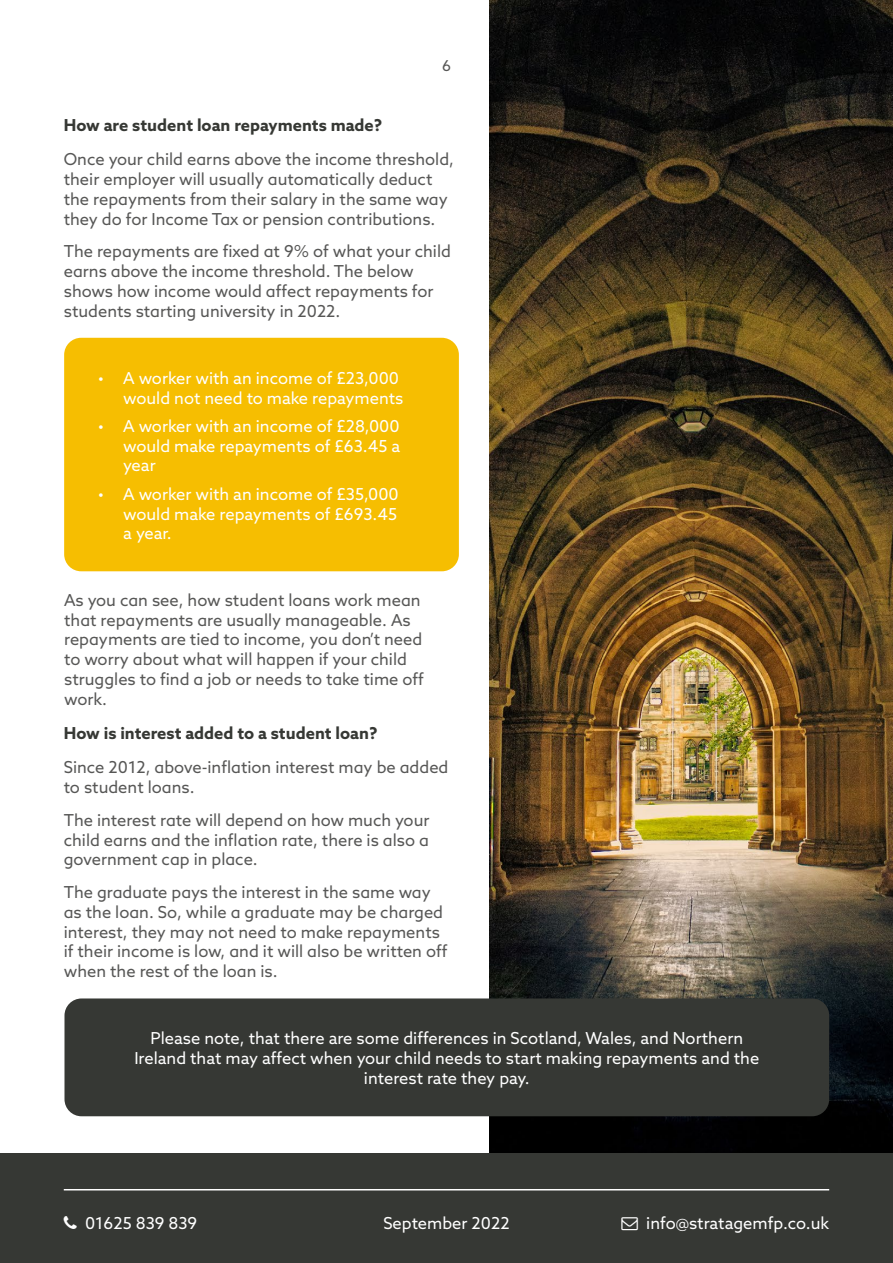
<style>
.page{position:relative;width:893px;height:1263px;background:#fff}
.page>*{position:absolute;margin:0;border:0;box-sizing:border-box;transform-origin:0 0}
.t1{font:16.5px/19.8px "Azo Sans";color:#575756}
.t2{font:16.5px/19.8px "Azo Sans";color:#fff;text-align:justify}
.t3{font:700 16.5px "Azo Sans";color:#363834}
.t4{font:15px "Azo Sans";color:#575756}
</style>
<div class="page">
<img style="left:489px;top:0;width:404px;height:1153px">
<div style="left:0;top:1153px;width:893px;height:110px;background:#363834"></div>
<hr style="left:64px;top:1189px;width:765px;height:1px;background:#fff">
<div style="left:64px;top:338px;width:395px;height:233px;background:#f6be01;border-radius:17px"></div>
<div style="left:64px;top:998px;width:765px;height:118px;background:#363834;border-radius:17px"></div>
<p class="t4" style="left:442px;top:56px;width:10px">6</p>
<p class="t3" style="left:64px;top:114px;width:320px">How are student loan repayments made?</p>
<p class="t1" style="left:64px;top:149px;width:392px">Once your child earns above the income threshold, their employer will usually automatically deduct the repayments from their salary in the same way they do for Income Tax or pension contributions.</p>
<p class="t1" style="left:64px;top:241px;width:389px">The repayments are fixed at 9% of what your child earns above the income threshold. The below shows how income would affect repayments for students starting university in 2022.</p>
<p class="t2" style="left:98px;top:368px;width:307px;text-align:right">• A worker with an income of £23,000 would not need to make repayments</p>
<p class="t2" style="left:123px;top:416px;width:278px;text-indent:-26px">• A worker with an income of £28,000 would make repayments of £63.45 a year</p>
<p class="t2" style="left:123px;top:484px;width:277px;text-indent:-26px">• A worker with an income of £35,000 would make repayments of £693.45 a year.</p>
<p class="t1" style="left:64px;top:590px;width:361px">As you can see, how student loans work mean that repayments are usually manageable. As repayments are tied to income, you don’t need to worry about what will happen if your child struggles to find a job or needs to take time off work.</p>
<p class="t3" style="left:64px;top:722px;width:315px">How is interest added to a student loan?</p>
<p class="t1" style="left:64px;top:757px;width:386px">Since 2012, above-inflation interest may be added to student loans.</p>
<p class="t1" style="left:64px;top:810px;width:367px;text-align:justify">The interest rate will depend on how much your child earns and the inflation rate, there is also a government cap in place.</p>
<p class="t1" style="left:64px;top:882px;width:385px">The graduate pays the interest in the same way as the loan. So, while a graduate may be charged interest, they may not need to make repayments if their income is low, and it will also be written off when the rest of the loan is.</p>
<p class="t2" style="left:134px;top:1028px;width:626px;text-align:center">Please note, that there are some differences in Scotland, Wales, and Northern<br>Ireland that may affect when your child needs to start making repayments and the interest rate they pay.</p>
<p class="t2" style="left:85px;top:1213px;width:114px">01625 839 839</p>
<p class="t2" style="left:646px;top:1213px;width:184px">info@stratagemfp.co.uk</p>
<p class="t2" style="left:383px;top:1213px;width:128px">September 2022</p>
</div>
